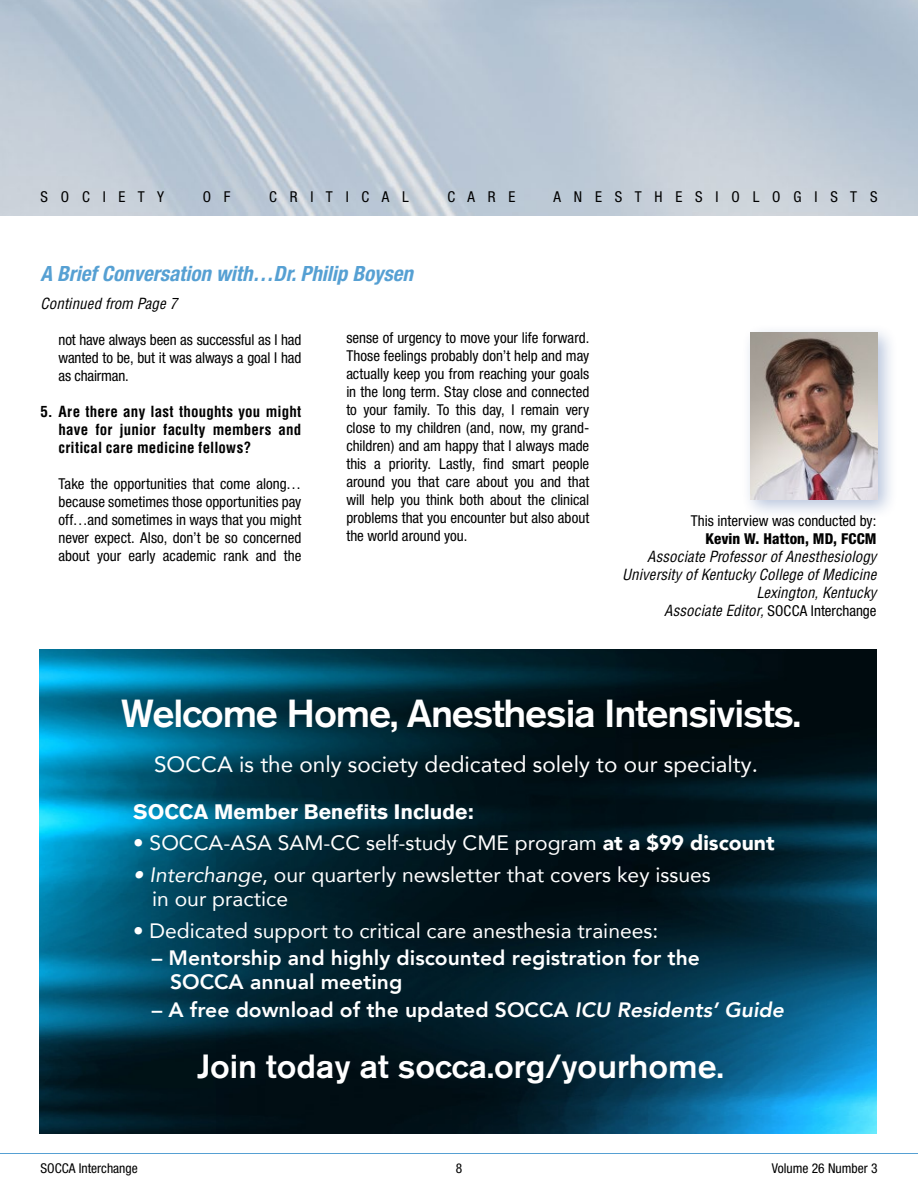
<style>
.page{position:relative;width:918px;height:1188px;background:#fff}
.page>*{position:absolute;margin:0;border:0;box-sizing:border-box;transform-origin:0 0}
.t1{font:500 38.85px "Akzidenz Grotesk BE";letter-spacing:-.03em;color:#fff}
.t2{font:500 33.3px "Akzidenz Grotesk BE";color:#fff}
.t3{font:22.2px "Avenir";color:#fff}
.t4{font:italic 700 condensed 21px "Helvetica Neue";color:#56a0d3}
.t5{font:20.85px/23.5px "Avenir";color:#fff}
.t6{font:800 20.85px/23.5px "Avenir";color:#fff}
.t7{font:700 20.85px "Akzidenz Grotesk BE";color:#fff}
.t8{font:condensed 15px/18px "Helvetica Neue";color:#000;text-align:justify}
.t9{font:italic condensed 15px/18px "Helvetica";letter-spacing:.005em;color:#000;text-align:right}
.t10{font:700 condensed 15px/18px "Helvetica";letter-spacing:.01em;color:#000;text-align:justify}
.t11{font:800 condensed 15px "Helvetica Neue";letter-spacing:.005em;color:#000}
.t12{font:condensed 13.5px "Helvetica Neue";color:#000}
.s1{font-family:"Helvetica Neue";font-style:normal}
.s2{font-weight:900}
.s3{font-style:italic}
</style>
<div class="page">
<img style="left:0;top:0;width:918px;height:216px">
<hr style="left:0;top:1153px;width:918px;height:1px;background:#56a0d3">
<div style="left:741px;top:323px;width:157px;height:196px;background:#123d8d;opacity:.3"></div>
<img style="left:751px;top:333px;width:127px;height:166px">
<img style="left:40px;top:650px;width:837px;height:484px">
<p class="t8" style="left:40px;top:187px;width:125px">S O C I E T Y</p>
<p class="t8" style="left:203px;top:187px;width:29px">O F</p>
<p class="t8" style="left:269px;top:187px;width:141px">C R I T I C A L</p>
<p class="t8" style="left:447px;top:187px;width:70px">C A R E</p>
<p class="t8" style="left:554px;top:187px;width:326px">A N E S T H E S I O L O G I S T S</p>
<h3 class="t4" style="left:40px;top:261px;width:374px">A Brief Conversation with…Dr. Philip Boysen</h3>
<p class="t9" style="left:40px;top:294px;width:138px">Continued from Page 7</p>
<p class="t8" style="left:59px;top:330px;width:244px">not have always been as successful as I had wanted to be, but it was always a goal I had as chairman.</p>
<p class="t10" style="left:58px;top:402px;width:244px;text-indent:-18px">5. Are there any last thoughts you might have for junior faculty members and critical care medicine fellows?</p>
<p class="t8" style="left:59px;top:474px;width:244px">Take the opportunities that come along… because sometimes those opportunities pay off…and sometimes in ways that you might never expect. Also, don’t be so concerned about your early academic rank and the</p>
<p class="t8" style="left:346px;top:329px;width:244px">sense of urgency to move your life forward.<br>Those feelings probably don’t help and may actually keep you from reaching your goals in the long term. Stay close and connected to your family. To this day, I remain very close to my children (and, now, my grand&shy;children) and am happy that I always made this a priority. Lastly, find smart people around you that care about you and that will help you think both about the clinical problems that you encounter but also about the world around you.</p>
<p class="t8" style="left:691px;top:511px;width:187px">This interview was conducted by:</p>
<p class="t11" style="left:706px;top:529px;width:173px">Kevin W. Hatton, MD, FCCM</p>
<p class="t9" style="left:622px;top:547px;width:256px">Associate Professor of Anesthesiology University of Kentucky College of Medicine Lexington, Kentucky<br>Associate Editor, <span class="s1">SOCCA Interchange</span></p>
<h1 class="t1" style="left:121px;top:689px;width:682px">Welcome Home, Anesthesia Intensivists.</h1>
<h3 class="t3" style="left:154px;top:747px;width:605px">SOCCA is the only society dedicated solely to our specialty.</h3>
<h3 class="t7" style="left:133px;top:799px;width:342px">SOCCA Member Benefits Include:</h3>
<h3 class="t5" style="left:133px;top:831px;width:643px">• SOCCA-ASA SAM-CC self-study CME program <span class="s2">at a $99 discount</span></h3>
<h3 class="t5" style="left:152px;top:863px;width:560px;text-indent:-19px"><span class="s3">• Interchange</span>, our quarterly newsletter that covers key issues in our practice</h3>
<h3 class="t5" style="left:133px;top:918px;width:527px">• Dedicated support to critical care anesthesia trainees:</h3>
<h3 class="t6" style="left:170px;top:946px;width:531px;text-indent:-18px">– Mentorship and highly discounted registration for the<br>SOCCA annual meeting</h3>
<h3 class="t6" style="left:152px;top:998px;width:634px">– A free download of the updated SOCCA <span class="s3">ICU Residents’ Guide</span></h3>
<h2 class="t2" style="left:197px;top:1046px;width:529px">Join today at socca.org/yourhome.</h2>
<p class="t12" style="left:40px;top:1160px;width:99px">SOCCA Interchange</p>
<p class="t12" style="left:456px;top:1160px;width:8px">8</p>
<p class="t12" style="left:772px;top:1160px;width:107px">Volume 26 Number 3</p>
</div>
